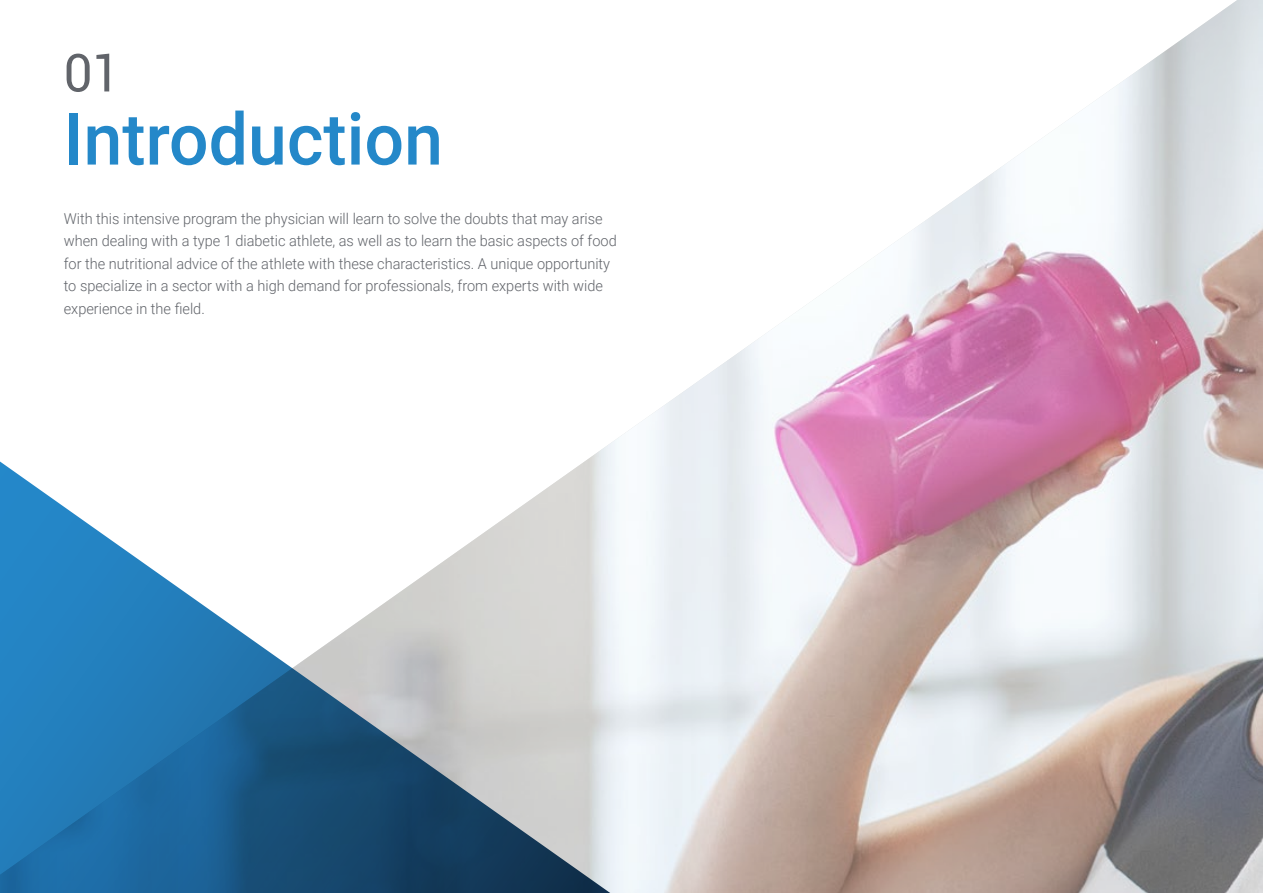
<style>
.page{position:relative;width:1263px;height:893px;background:#fff}
.page>*{position:absolute;margin:0;border:0;box-sizing:border-box;transform-origin:0 0}
.t1{font:500 72px "Roboto";color:#2488c9}
.t2{font:52.5px "Roboto";color:#61646a}
.t3{font:300 15px/22.5px "Roboto";color:#61646a}
</style>
<div class="page">
<img style="left:607px;top:0;width:656px;height:893px">
<svg style="left:0;top:446px;width:640px;height:447px"></svg>
<h2 class="t2" style="left:64px;top:36px;width:58px">01</h2>
<h1 class="t1" style="left:64px;top:89px;width:381px">Introduction</h1>
<p class="t3" style="left:64px;top:207px;width:554px">With this intensive program the physician will learn to solve the doubts that may arise when dealing with a type 1 diabetic athlete, as well as to learn the basic aspects of food for the nutritional advice of the athlete with these characteristics. A unique opportunity to specialize in a sector with a high demand for professionals, from experts with wide experience in the field.</p>
</div>
